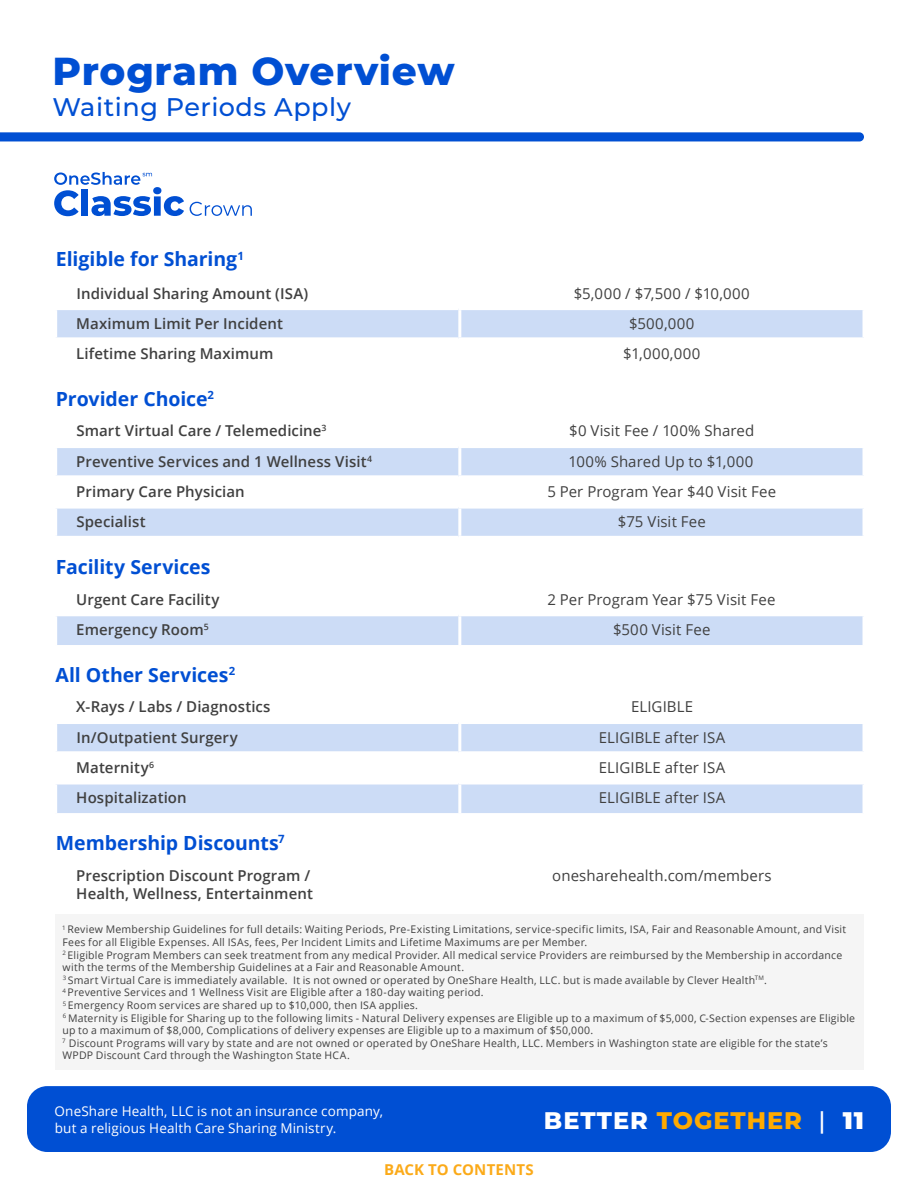
<style>
.page{position:relative;width:918px;height:1188px;background:#fff}
.page>*{position:absolute;margin:0;border:0;box-sizing:border-box;transform-origin:0 0}
.t1{font:800 39px "Montserrat";letter-spacing:.02em;color:#004fd3}
.t2{font:500 25.5px "Montserrat";letter-spacing:.02em;color:#004fd3}
.t3{font:800 24px "Montserrat";letter-spacing:.04em;color:#fa0}
.t4{font:700 19.5px "Open Sans";letter-spacing:-.005em;color:#004fd3}
.t5{font:600 15px/18px "Open Sans";letter-spacing:.005em;color:#404040}
.t6{font:15px "Open Sans";letter-spacing:.01em;color:#404040}
.t7{font:15px "Open Sans";letter-spacing:.03em;color:#404040}
.t8{font:700 15px "Open Sans";letter-spacing:.015em;color:#fbaa19}
.t9{font:13.5px/16.2px "Open Sans";letter-spacing:.01em;color:#fff}
.t10{font:10.5px/12.6px "Open Sans";letter-spacing:.02em;color:#404040}
.s1{color:#fff}
.s2{font-weight:500;color:#fff}
.s3{font-weight:900;color:#fff}
</style>
<div class="page">
<div style="left:27px;top:1086px;width:864px;height:66px;background:#004fd3;border-radius:20px"></div>
<svg style="left:0;top:132px;width:864px;height:9px;background:#0a56d4"></svg>
<div style="left:57px;top:310px;width:805px;height:27px;background:#ccdcf6"></div>
<svg style="left:57px;top:448px;width:805px;height:365px"></svg>
<div style="left:56px;top:915px;width:808px;height:155px;background:#f5f5f5"></div>
<hr style="left:54px;top:506px;width:404px;height:3px;background:#fff">
<hr style="left:54px;top:536px;width:404px;height:3px;background:#fff">
<hr style="left:54px;top:475px;width:404px;height:3px;background:#fff">
<hr style="left:458px;top:448px;width:3px;height:27px;background:#fff">
<svg style="left:862px;top:448px;width:1px;height:27px"></svg>
<hr style="left:458px;top:475px;width:408px;height:3px;background:#fff">
<hr style="left:458px;top:310px;width:3px;height:27px;background:#fff">
<svg style="left:862px;top:310px;width:1px;height:27px"></svg>
<hr style="left:458px;top:506px;width:408px;height:3px;background:#fff">
<hr style="left:458px;top:509px;width:3px;height:27px;background:#fff">
<svg style="left:862px;top:509px;width:1px;height:27px"></svg>
<hr style="left:458px;top:536px;width:408px;height:3px;background:#fff">
<hr style="left:54px;top:613px;width:404px;height:3px;background:#fff">
<hr style="left:458px;top:613px;width:408px;height:3px;background:#fff">
<hr style="left:458px;top:616px;width:3px;height:29px;background:#fff">
<svg style="left:862px;top:616px;width:2px;height:29px"></svg>
<hr style="left:54px;top:721px;width:404px;height:3px;background:#fff">
<hr style="left:54px;top:751px;width:404px;height:3px;background:#fff">
<hr style="left:458px;top:721px;width:408px;height:3px;background:#fff">
<hr style="left:458px;top:724px;width:3px;height:27px;background:#fff">
<svg style="left:862px;top:724px;width:1px;height:27px"></svg>
<hr style="left:458px;top:751px;width:408px;height:3px;background:#fff">
<hr style="left:54px;top:782px;width:404px;height:3px;background:#fff">
<hr style="left:458px;top:782px;width:408px;height:3px;background:#fff">
<hr style="left:458px;top:785px;width:3px;height:28px;background:#fff">
<svg style="left:862px;top:785px;width:1px;height:28px"></svg>
<svg style="left:54px;top:172px;width:130px;height:44px"></svg>
<svg style="left:190px;top:202px;width:62px;height:14px"></svg>
<h1 class="t1" style="left:52px;top:42px;width:404px">Program Overview</h1>
<h2 class="t2" style="left:52px;top:89px;width:300px">Waiting Periods Apply</h2>
<h3 class="t4" style="left:56px;top:245px;width:190px">Eligible for Sharing<sup>1</sup></h3>
<h3 class="t5" style="left:76px;top:284px;width:233px">Individual Sharing Amount (ISA)</h3>
<h3 class="t7" style="left:574px;top:283px;width:178px">$5,000 / $7,500 / $10,000</h3>
<h3 class="t5" style="left:76px;top:314px;width:208px">Maximum Limit Per Incident</h3>
<h3 class="t6" style="left:629px;top:313px;width:67px">$500,000</h3>
<h3 class="t5" style="left:76px;top:344px;width:199px">Lifetime Sharing Maximum</h3>
<h3 class="t6" style="left:623px;top:343px;width:79px">$1,000,000</h3>
<h3 class="t4" style="left:56px;top:385px;width:160px">Provider Choice<sup>2</sup></h3>
<h3 class="t5" style="left:76px;top:422px;width:252px">Smart Virtual Care / Telemedicine<sup>3</sup></h3>
<h3 class="t6" style="left:569px;top:421px;width:187px">$0 Visit Fee / 100% Shared</h3>
<h3 class="t5" style="left:76px;top:452px;width:297px">Preventive Services and 1 Wellness Visit<sup>4</sup></h3>
<h3 class="t6" style="left:569px;top:451px;width:186px">100% Shared Up to $1,000</h3>
<h3 class="t5" style="left:76px;top:482px;width:170px">Primary Care Physician</h3>
<h3 class="t6" style="left:547px;top:481px;width:230px">5 Per Program Year $40 Visit Fee</h3>
<h3 class="t5" style="left:76px;top:512px;width:71px">Specialist</h3>
<h3 class="t6" style="left:618px;top:511px;width:90px">$75 Visit Fee</h3>
<h3 class="t4" style="left:56px;top:553px;width:156px">Facility Services</h3>
<h3 class="t5" style="left:76px;top:590px;width:145px">Urgent Care Facility</h3>
<h3 class="t6" style="left:547px;top:589px;width:229px">2 Per Program Year $75 Visit Fee</h3>
<h3 class="t5" style="left:76px;top:620px;width:134px">Emergency Room<sup>5</sup></h3>
<h3 class="t6" style="left:613px;top:619px;width:99px">$500 Visit Fee</h3>
<h3 class="t4" style="left:55px;top:661px;width:181px">All Other Services<sup>2</sup></h3>
<h3 class="t5" style="left:76px;top:698px;width:196px">X-Rays / Labs / Diagnostics</h3>
<h3 class="t6" style="left:631px;top:697px;width:64px">ELIGIBLE</h3>
<h3 class="t5" style="left:77px;top:728px;width:163px">In/Outpatient Surgery</h3>
<h3 class="t6" style="left:599px;top:727px;width:128px">ELIGIBLE after ISA</h3>
<h3 class="t5" style="left:76px;top:758px;width:79px">Maternity<sup>6</sup></h3>
<h3 class="t6" style="left:599px;top:757px;width:128px">ELIGIBLE after ISA</h3>
<h3 class="t5" style="left:76px;top:788px;width:112px">Hospitalization</h3>
<h3 class="t6" style="left:599px;top:787px;width:128px">ELIGIBLE after ISA</h3>
<h3 class="t4" style="left:56px;top:829px;width:230px">Membership Discounts<sup>7</sup></h3>
<h3 class="t5" style="left:76px;top:866px;width:238px">Prescription Discount Program /<br>Health, Wellness, Entertainment</h3>
<h3 class="t6" style="left:552px;top:865px;width:221px">onesharehealth.com/members</h3>
<p class="t10" style="left:62px;top:923px;width:795px"><sup>1</sup> Review Membership Guidelines for full details: Waiting Periods, Pre-Existing Limitations, service-specific limits, ISA, Fair and Reasonable Amount, and Visit Fees for all Eligible Expenses. All ISAs, fees, Per Incident Limits and Lifetime Maximums are per Member.<br><sup>2</sup> Eligible Program Members can seek treatment from any medical Provider. All medical service Providers are reimbursed by the Membership in accordance with the terms of the Membership Guidelines at a Fair and Reasonable Amount.<br><sup>3</sup> Smart Virtual Care is immediately available. It is not owned or operated by OneShare Health, LLC. but is made available by Clever Health<sup>TM</sup>.<br><sup>4</sup> Preventive Services and 1 Wellness Visit are Eligible after a 180-day waiting period.<br><sup>5</sup> Emergency Room services are shared up to $10,000, then ISA applies.<br><sup>6</sup> Maternity is Eligible for Sharing up to the following limits - Natural Delivery expenses are Eligible up to a maximum of $5,000, C-Section expenses are Eligible up to a maximum of $8,000, Complications of delivery expenses are Eligible up to a maximum of $50,000.<br><sup>7</sup> Discount Programs will vary by state and are not owned or operated by OneShare Health, LLC. Members in Washington state are eligible for the state’s WPDP Discount Card through the Washington State HCA.</p>
<p class="t9" style="left:55px;top:1103px;width:330px">OneShare Health, LLC is not an insurance company, but a religious Health Care Sharing Ministry.</p>
<h3 class="t8" style="left:384px;top:1159px;width:151px">BACK TO CONTENTS</h3>
<h3 class="t3" style="left:544px;top:1103px;width:322px"><span class="s1">BETTER</span> TOGETHER <span class="s2">|</span> <span class="s3">11</span></h3>
</div>
